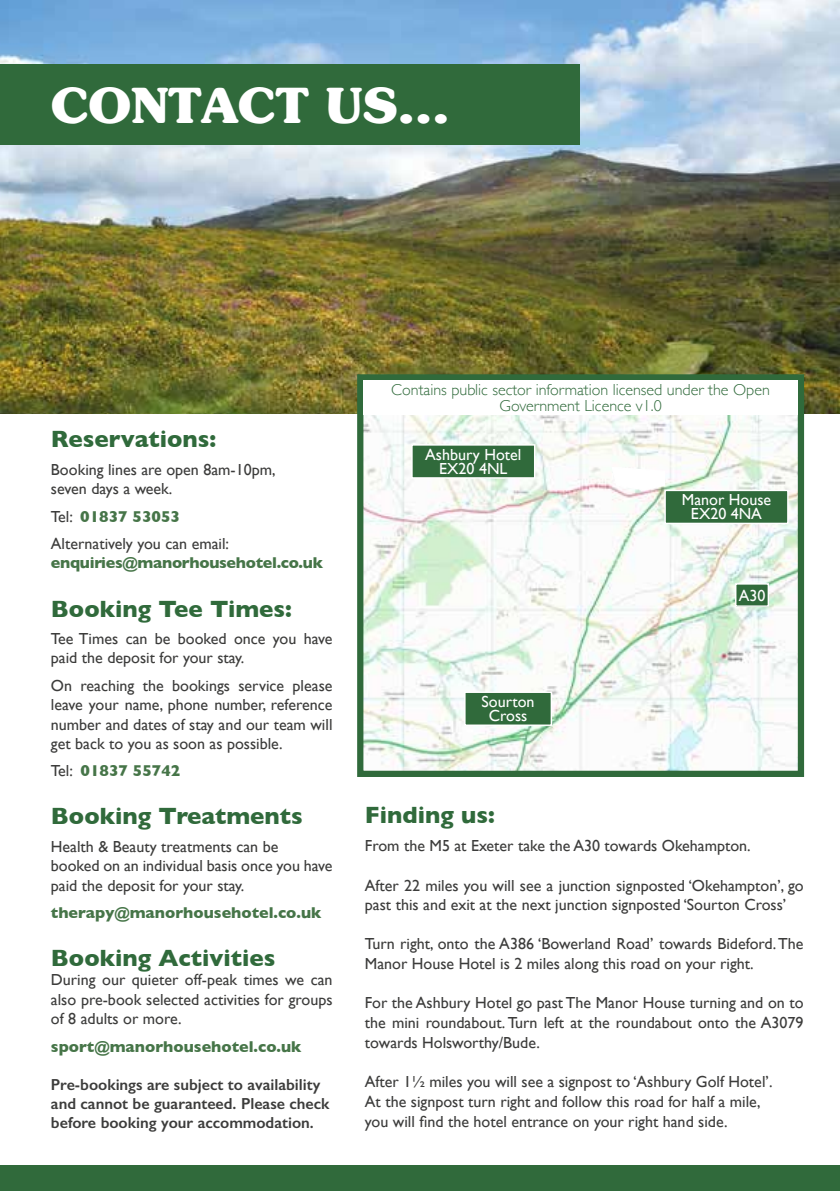
<style>
.page{position:relative;width:840px;height:1191px;background:#fff}
.page>*{position:absolute;margin:0;border:0;box-sizing:border-box;transform-origin:0 0}
.t1{font:700 48px "Souvenir Black S Si";color:#fff}
.t2{font:700 24px "Gill Sans";color:#306a3b}
.t3{font:16px/19.2px "Gill Sans";color:#3c3c3b}
.t4{font:600 16px/19.2px "Gill Sans";color:#3c3c3b}
.t5{font:300 16px/16px "Gill Sans";color:#306a3b;text-align:center}
.t6{font:700 16px "Gill Sans";color:#467548}
.t7{font:16px/14px "Gill Sans";color:#fff;text-align:center}
.t8{font:700 16px "Gill Sans";letter-spacing:-.02em;color:#467548}
.s1{font-weight:700;color:#467548}
.s2{font-weight:400;color:#3c3c3b}
</style>
<div class="page">
<img style="left:0;top:0;width:839px;height:413px">
<div style="left:0;top:64px;width:579px;height:80px;background:#306a3b"></div>
<div style="left:0;top:1165px;width:839px;height:26px;background:#306a3b"></div>
<img style="left:364px;top:415px;width:432px;height:355px">
<div style="left:357px;top:374px;width:446px;height:403px;border:6px solid #306a3b"></div>
<div style="left:664px;top:490px;width:123px;height:33px;background:#306a3b"></div>
<div style="left:664px;top:490px;width:124px;height:34px;border:1px solid #fff"></div>
<div style="left:363px;top:380px;width:434px;height:34px;background:#fff"></div>
<div style="left:735px;top:584px;width:32px;height:22px;background:#306a3b"></div>
<div style="left:734px;top:583px;width:34px;height:24px;border:1px solid #fff"></div>
<div style="left:464px;top:692px;width:87px;height:33px;background:#306a3b"></div>
<div style="left:464px;top:691px;width:87px;height:35px;border:1px solid #fff"></div>
<svg style="left:610px;top:466px;width:55px;height:25px"></svg>
<div style="left:411px;top:445px;width:123px;height:33px;background:#306a3b"></div>
<div style="left:411px;top:444px;width:124px;height:34px;border:1px solid #fff"></div>
<h1 class="t1" style="left:51px;top:74px;width:399px">CONTACT US...</h1>
<h2 class="t2" style="left:51px;top:420px;width:166px">Reservations:</h2>
<p class="t3" style="left:51px;top:459px;width:226px">Booking lines are open 8am-10pm, seven days a week.</p>
<p class="t3" style="left:51px;top:502px;width:179px;line-height:27.6px">Tel: <span class="s1">01837 53053<br></span>Alternatively you can email:</p>
<p class="t8" style="left:51px;top:550px;width:273px">enquiries@manorhousehotel.co.uk</p>
<h2 class="t2" style="left:51px;top:589px;width:242px">Booking Tee Times:</h2>
<p class="t3" style="left:51px;top:629px;width:283px">Tee Times can be booked once you have paid the deposit for your stay.</p>
<p class="t3" style="left:51px;top:676px;width:283px;text-align:justify">On reaching the bookings service please leave your name, phone number, reference number and dates of stay and our team will get back to you as soon as possible.</p>
<p class="t6" style="left:51px;top:758px;width:131px"><span class="s2">Tel:</span> 01837 55742</p>
<h2 class="t2" style="left:51px;top:797px;width:253px">Booking Treatments</h2>
<p class="t3" style="left:51px;top:837px;width:283px">Health &amp; Beauty treatments can be<br>booked on an individual basis once you have paid the deposit for your stay.</p>
<p class="t6" style="left:51px;top:900px;width:272px">therapy@manorhousehotel.co.uk</p>
<h2 class="t2" style="left:51px;top:939px;width:226px">Booking Activities</h2>
<p class="t3" style="left:51px;top:970px;width:283px;text-align:justify">During our quieter off-peak times we can also pre-book selected activities for groups of 8 adults or more.</p>
<p class="t6" style="left:51px;top:1033px;width:252px">sport@manorhousehotel.co.uk</p>
<p class="t4" style="left:51px;top:1074px;width:280px">Pre-bookings are subject to availability and cannot be guaranteed. Please check before booking your accommodation.</p>
<p class="t5" style="left:391px;top:381px;width:380px">Contains public sector information licensed under the Open<br>Government Licence v1.0</p>
<p class="t7" style="left:425px;top:447px;width:98px">Ashbury Hotel<br>EX20 4NL</p>
<p class="t7" style="left:481px;top:694px;width:54px">Sourton<br>Cross</p>
<p class="t7" style="left:681px;top:493px;width:91px">Manor House<br>EX20 4NA</p>
<p class="t7" style="left:738px;top:588px;width:28px">A30</p>
<h2 class="t2" style="left:365px;top:796px;width:131px">Finding us:</h2>
<p class="t3" style="left:365px;top:835px;width:387px">From the M5 at Exeter take the A30 towards Okehampton.</p>
<p class="t3" style="left:365px;top:875px;width:440px;line-height:19.8px">After 22 miles you will see a junction signposted ‘Okehampton’, go past this and exit at the next junction signposted ‘Sourton Cross’</p>
<p class="t3" style="left:365px;top:934px;width:440px">Turn right, onto the A386 ‘Bowerland Road’ towards Bideford. The<br>Manor House Hotel is 2 miles along this road on your right.</p>
<p class="t3" style="left:365px;top:992px;width:440px;line-height:19.8px;text-align:justify">For the Ashbury Hotel go past The Manor House turning and on to the mini roundabout. Turn left at the roundabout onto the A3079 towards Holsworthy/Bude.</p>
<p class="t3" style="left:365px;top:1072px;width:409px;line-height:19.8px">After 1½ miles you will see a signpost to ‘Ashbury Golf Hotel’.<br>At the signpost turn right and follow this road for half a mile, you will find the hotel entrance on your right hand side.</p>
</div>
